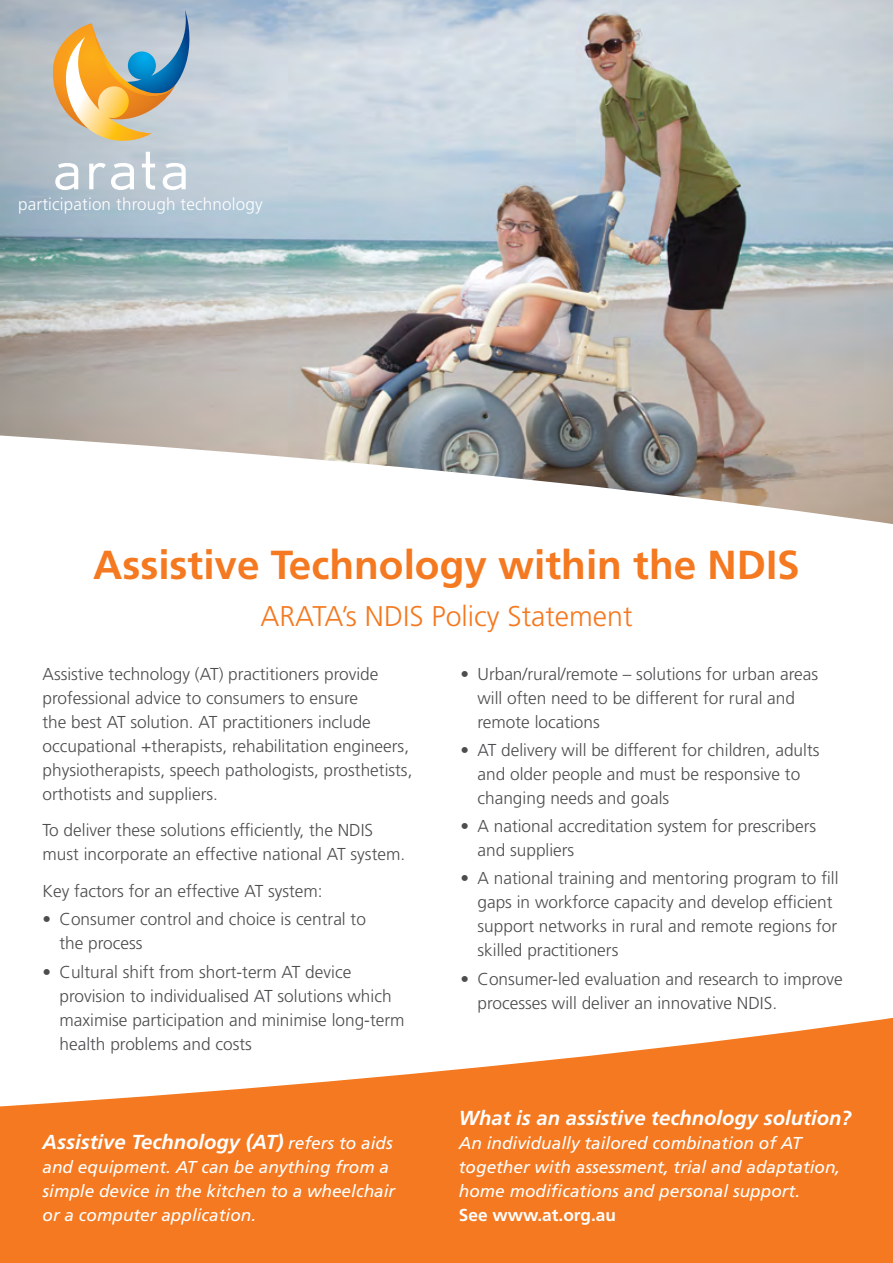
<style>
.page{position:relative;width:893px;height:1263px;background:#fff}
.page>*{position:absolute;margin:0;border:0;box-sizing:border-box;transform-origin:0 0}
.heading_-_main{font:700 40.5px "Frutiger LT Std";color:#f47920}
.heading_-_main-2{font:300 28.5px "Frutiger LT Std";color:#f47920}
.italic_on_front{font:italic 700 20.25px "Frutiger LT Std";color:#fff}
.bullets_on_front{font:300 17.25px/24px "Frutiger LT Std";color:#4d4d4f}
.body_on_front{font:300 17.25px/24px "Frutiger LT Std";color:#4d4d4f}
.italic_on_front-2{font:italic 17.25px/24px "Frutiger LT Std";color:#fff}
.t1{font:300 16.95px "Frutiger LT Std";letter-spacing:.01em;color:#fff}
.s1{font-weight:400;font-size:17.25px}
.s2{font-weight:700;font-style:normal}
</style>
<div class="page">
<img style="left:0;top:0;width:893px;height:524px">
<svg style="left:0;top:1018px;width:893px;height:245px;fill:#f47920"></svg>
<svg style="left:55px;top:163px;width:23px;height:27px"></svg>
<svg style="left:89px;top:163px;width:45px;height:27px"></svg>
<svg style="left:142px;top:152px;width:13px;height:37px"></svg>
<svg style="left:163px;top:163px;width:23px;height:27px"></svg>
<svg style="left:52px;top:10px;width:143px;height:134px;background:#bfb89f"></svg>
<p class="t1" style="left:18px;top:194px;width:246px">participation through technology</p>
<h1 class="heading_-_main" style="left:93px;top:541px;width:708px">Assistive Technology within the NDIS</h1>
<h1 class="heading_-_main-2" style="left:260px;top:600px;width:374px">ARATA’s NDIS Policy Statement</h1>
<p class="body_on_front" style="left:43px;top:662px;width:371px">Assistive technology (AT) practitioners provide professional advice to consumers to ensure<br>the best AT solution. AT practitioners include occupational +therapists, rehabilitation engineers, physiotherapists, speech pathologists, prosthetists, orthotists and suppliers.</p>
<p class="body_on_front" style="left:43px;top:819px;width:364px">To deliver these solutions efficiently, the NDIS must incorporate an effective national AT system.</p>
<p class="bullets_on_front" style="left:43px;top:879px;width:282px">Key factors for an effective AT system:</p>
<p class="bullets_on_front" style="left:60px;top:908px;width:308px;text-indent:-17px">• Consumer control and choice is central to the process</p>
<p class="bullets_on_front" style="left:60px;top:960px;width:346px;text-indent:-17px">• Cultural shift from short-term AT device provision to individualised AT solutions which maximise participation and minimise long-term health problems and costs</p>
<p class="italic_on_front" style="left:43px;top:1130px;width:352px">Assistive Technology (AT) <span class="s1">refers to aids</span></p>
<p class="italic_on_front-2" style="left:43px;top:1155px;width:354px">and equipment. AT can be anything from a simple device in the kitchen to a wheelchair or a computer application.</p>
<p class="bullets_on_front" style="left:477px;top:662px;width:342px;text-indent:-17px">• Urban/rural/remote – solutions for urban areas will often need to be different for rural and remote locations</p>
<p class="bullets_on_front" style="left:477px;top:738px;width:343px;text-indent:-17px">• AT delivery will be different for children, adults and older people and must be responsive to changing needs and goals</p>
<p class="bullets_on_front" style="left:477px;top:814px;width:340px;text-indent:-17px">• A national accreditation system for prescribers and suppliers</p>
<p class="bullets_on_front" style="left:477px;top:867px;width:363px;text-indent:-17px">• A national training and mentoring program to fill gaps in workforce capacity and develop efficient support networks in rural and remote regions for skilled practitioners</p>
<p class="bullets_on_front" style="left:477px;top:967px;width:367px;text-indent:-17px">• Consumer-led evaluation and research to improve processes will deliver an innovative NDIS.</p>
<p class="italic_on_front" style="left:459px;top:1106px;width:394px">What is an assistive technology solution?</p>
<p class="italic_on_front-2" style="left:459px;top:1131px;width:383px">An individually tailored combination of AT together with assessment, trial and adaptation, home modifications and personal support.<br><span class="s2">See www.at.org.au</span></p>
</div>
